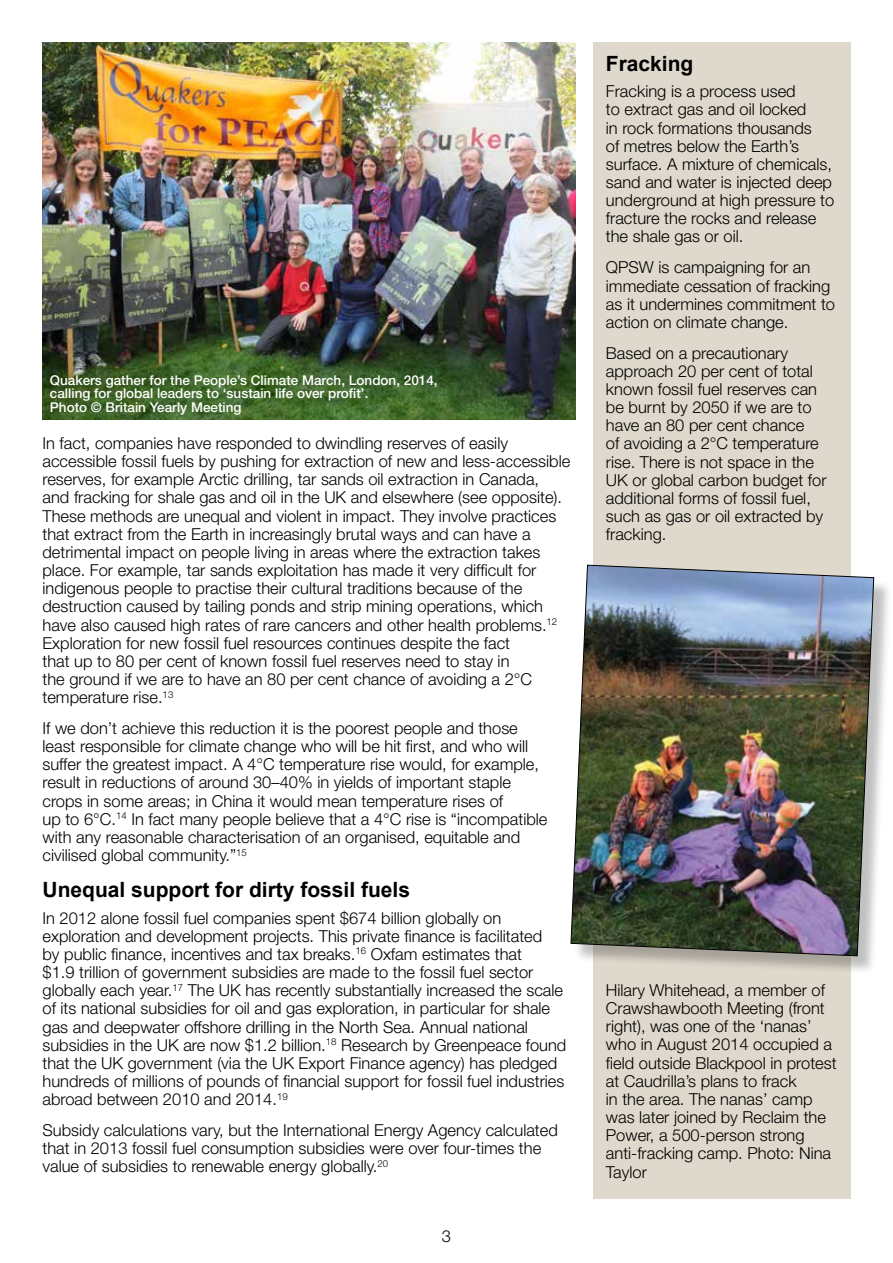
<style>
.page{position:relative;width:893px;height:1263px;background:#fff}
.page>*{position:absolute;margin:0;border:0;box-sizing:border-box;transform-origin:0 0}
.t1{font:700 21px "Arial";color:#000}
.t2{font:300 16.5px/18.1px "Helvetica Neue";color:#000}
.t3{font:500 13.5px/13.5px "Helvetica Neue";color:#fff}
</style>
<div class="page">
<div style="left:593px;top:43px;width:257px;height:1156px;background:#dfd8cc"></div>
<img style="left:43px;top:43px;width:533px;height:376px">
<div style="left:573px;top:568px;width:320px;height:407px;background:#000;opacity:.25"></div>
<img style="left:570px;top:564px;width:304px;height:392px">
<p class="t3" style="left:50px;top:373px;width:389px">Quakers gather for the People’s Climate March, London, 2014, calling for global leaders to ‘sustain life over profit’.<br>Photo © Britain Yearly Meeting</p>
<p class="t2" style="left:43px;top:434px;width:529px">In fact, companies have responded to dwindling reserves of easily accessible fossil fuels by pushing for extraction of new and less-accessible reserves, for example Arctic drilling, tar sands oil extraction in Canada,<br>and fracking for shale gas and oil in the UK and elsewhere (see opposite).<br>These methods are unequal and violent in impact. They involve practices that extract from the Earth in increasingly brutal ways and can have a detrimental impact on people living in areas where the extraction takes place. For example, tar sands exploitation has made it very difficult for indigenous people to practise their cultural traditions because of the destruction caused by tailing ponds and strip mining operations, which have also caused high rates of rare cancers and other health problems.<sup>12<br></sup>Exploration for new fossil fuel resources continues despite the fact<br>that up to 80 per cent of known fossil fuel reserves need to stay in<br>the ground if we are to have an 80 per cent chance of avoiding a 2°C temperature rise.<sup>13</sup></p>
<p class="t2" style="left:43px;top:719px;width:506px">If we don’t achieve this reduction it is the poorest people and those least responsible for climate change who will be hit first, and who will suffer the greatest impact. A 4°C temperature rise would, for example, result in reductions of around 30–40% in yields of important staple crops in some areas; in China it would mean temperature rises of<br>up to 6°C.<sup>14</sup> In fact many people believe that a 4°C rise is “incompatible with any reasonable characterisation of an organised, equitable and civilised global community.”<sup>15</sup></p>
<p class="t1" style="left:43px;top:875px;width:369px">Unequal support for dirty fossil fuels</p>
<p class="t2" style="left:43px;top:908px;width:525px">In 2012 alone fossil fuel companies spent $674 billion globally on exploration and development projects. This private finance is facilitated<br>by public finance, incentives and tax breaks.<sup>16</sup> Oxfam estimates that<br>$1.9 trillion of government subsidies are made to the fossil fuel sector globally each year.<sup>17</sup> The UK has recently substantially increased the scale of its national subsidies for oil and gas exploration, in particular for shale gas and deepwater offshore drilling in the North Sea. Annual national subsidies in the UK are now $1.2 billion.<sup>18</sup> Research by Greenpeace found that the UK government (via the UK Export Finance agency) has pledged hundreds of millions of pounds of financial support for fossil fuel industries abroad between 2010 and 2014.<sup>19</sup></p>
<p class="t2" style="left:43px;top:1121px;width:517px">Subsidy calculations vary, but the International Energy Agency calculated that in 2013 fossil fuel consumption subsidies were over four-times the value of subsidies to renewable energy globally.<sup>20</sup></p>
<p class="t2" style="left:442px;top:1227px;width:11px">3</p>
<p class="t1" style="left:606px;top:49px;width:89px">Fracking</p>
<p class="t2" style="left:606px;top:82px;width:230px">Fracking is a process used<br>to extract gas and oil locked<br>in rock formations thousands<br>of metres below the Earth’s surface. A mixture of chemicals, sand and water is injected deep underground at high pressure to fracture the rocks and release the shale gas or oil.</p>
<p class="t2" style="left:606px;top:258px;width:231px">QPSW is campaigning for an immediate cessation of fracking as it undermines commitment to action on climate change.</p>
<p class="t2" style="left:606px;top:343px;width:222px">Based on a precautionary approach 20 per cent of total known fossil fuel reserves can be burnt by 2050 if we are to have an 80 per cent chance<br>of avoiding a 2°C temperature rise. There is not space in the<br>UK or global carbon budget for additional forms of fossil fuel, such as gas or oil extracted by fracking.</p>
<p class="t2" style="left:606px;top:981px;width:232px">Hilary Whitehead, a member of<br>Crawshawbooth Meeting (front right), was one of the ‘nanas’ who in August 2014 occupied a field outside Blackpool in protest at Caudrilla’s plans to frack<br>in the area. The nanas’ camp was later joined by Reclaim the<br>Power, a 500-person strong anti-fracking camp. Photo: Nina<br>Taylor</p>
</div>
